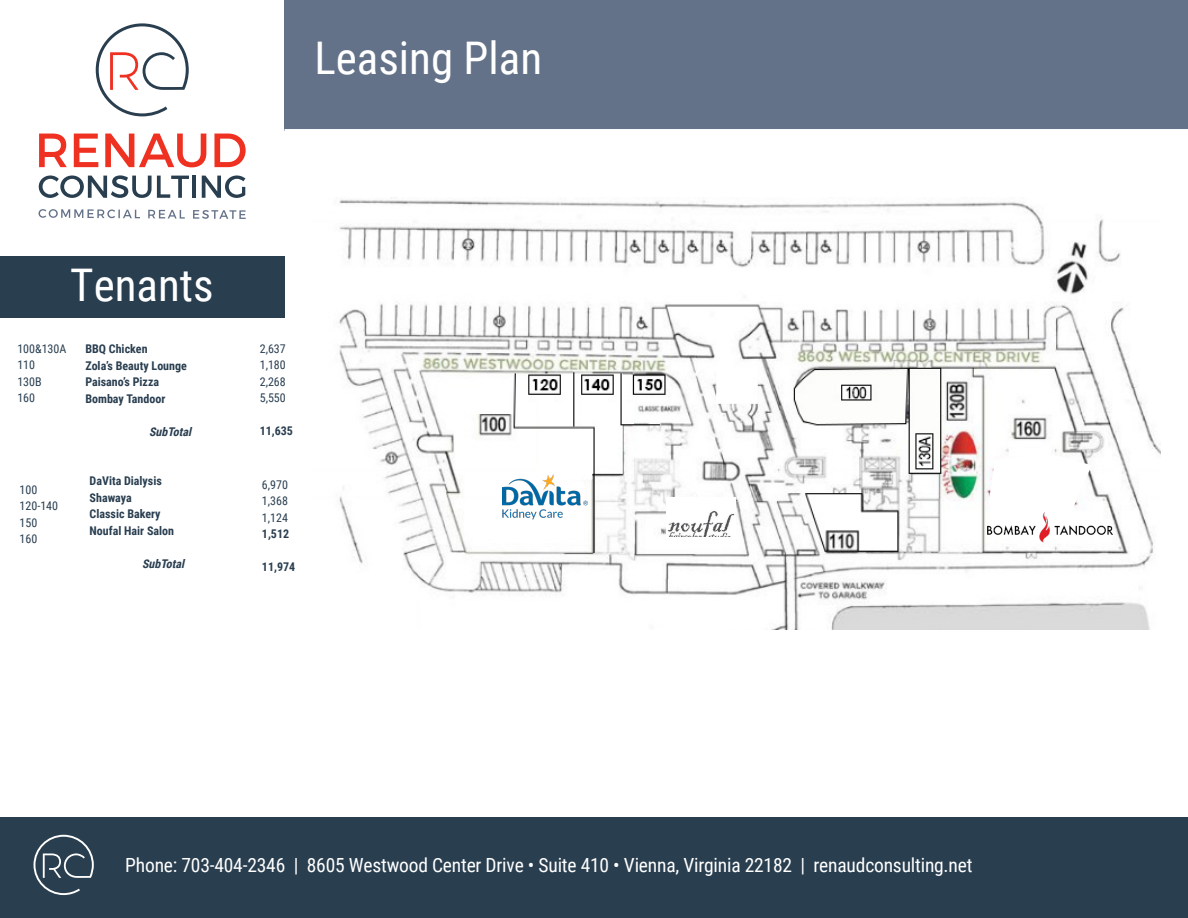
<style>
.page{position:relative;width:1188px;height:918px;background:#fff}
.page>*{position:absolute;margin:0;border:0;box-sizing:border-box;transform-origin:0 0}
.t1{font:45px "Roboto Condensed";color:#fff}
.t2{font:19.5px "Roboto Condensed";letter-spacing:-.01em;color:#fff}
.t3{font:700 12px "Roboto Condensed";color:#293e50}
.t4{font:12px "Roboto Condensed";color:#293e50}
.t5{font:700 12px "Roboto Condensed";color:#293e4f}
.t6{font:12px "Roboto Condensed";color:#293e4f}
.t7{font:italic 700 12px "Roboto Condensed";color:#293e50}
</style>
<div class="page">
<svg style="left:38px;top:209px;width:102px;height:9px"></svg>
<svg style="left:148px;top:210px;width:37px;height:9px"></svg>
<svg style="left:193px;top:210px;width:53px;height:9px"></svg>
<svg style="left:39px;top:175px;width:150px;height:23px"></svg>
<hr style="left:192px;top:176px;width:4px;height:22px;background:#293e4f">
<svg style="left:202px;top:175px;width:43px;height:23px"></svg>
<svg style="left:96px;top:23px;width:93px;height:93px"></svg>
<svg style="left:39px;top:134px;width:28px;height:33px"></svg>
<svg style="left:74px;top:134px;width:24px;height:33px"></svg>
<svg style="left:105px;top:134px;width:101px;height:33px"></svg>
<svg style="left:214px;top:134px;width:32px;height:33px"></svg>
<div style="left:284px;top:0;width:904px;height:131px;background:#647289"></div>
<div style="left:0;top:256px;width:284px;height:62px;background:#293e4f"></div>
<div style="left:0;top:818px;width:1188px;height:100px;background:#293e4f"></div>
<svg style="left:34px;top:835px;width:60px;height:60px"></svg>
<hr style="left:284px;top:129px;width:904px;height:3px;background:#fff">
<img style="left:337px;top:199px;width:824px;height:431px">
<img style="left:502px;top:475px;width:85px;height:45px">
<svg style="left:989px;top:455px;width:103px;height:58px"></svg>
<img style="left:666px;top:497px;width:70px;height:39px">
<img style="left:987px;top:513px;width:126px;height:30px">
<p class="t1" style="left:314px;top:26px;width:229px">Leasing Plan</p>
<p class="t1" style="left:70px;top:253px;width:145px">Tenants</p>
<p class="t6" style="left:17px;top:340px;width:50px">100&amp;130A</p>
<p class="t6" style="left:17px;top:356px;width:19px">110</p>
<p class="t4" style="left:17px;top:373px;width:26px">130B</p>
<p class="t4" style="left:17px;top:389px;width:19px">160</p>
<p class="t4" style="left:20px;top:481px;width:19px">100</p>
<p class="t6" style="left:20px;top:497px;width:40px">120-140</p>
<p class="t4" style="left:20px;top:514px;width:19px">150</p>
<p class="t4" style="left:20px;top:530px;width:19px">160</p>
<p class="t5" style="left:85px;top:340px;width:64px">BBQ Chicken</p>
<p class="t5" style="left:85px;top:357px;width:103px">Zola’s Beauty Lounge</p>
<p class="t3" style="left:85px;top:373px;width:75px">Paisano’s Pizza</p>
<p class="t3" style="left:85px;top:390px;width:81px">Bombay Tandoor</p>
<p class="t7" style="left:149px;top:423px;width:47px">SubTotal</p>
<p class="t3" style="left:90px;top:472px;width:74px">DaVita Dialysis</p>
<p class="t5" style="left:90px;top:489px;width:44px">Shawaya</p>
<p class="t3" style="left:90px;top:505px;width:72px">Classic Bakery</p>
<p class="t3" style="left:90px;top:522px;width:86px">Noufal Hair Salon</p>
<p class="t7" style="left:142px;top:555px;width:47px">SubTotal</p>
<p class="t6" style="left:260px;top:340px;width:28px">2,637</p>
<p class="t6" style="left:260px;top:356px;width:28px">1,180</p>
<p class="t4" style="left:260px;top:373px;width:28px">2,268</p>
<p class="t4" style="left:260px;top:389px;width:28px">5,550</p>
<p class="t3" style="left:260px;top:422px;width:35px">11,635</p>
<p class="t4" style="left:262px;top:476px;width:28px">6,970</p>
<p class="t6" style="left:262px;top:492px;width:28px">1,368</p>
<p class="t4" style="left:262px;top:509px;width:28px">1,124</p>
<p class="t3" style="left:262px;top:525px;width:29px">1,512</p>
<p class="t3" style="left:262px;top:558px;width:35px">11,974</p>
<p class="t2" style="left:125px;top:852px;width:849px">Phone: 703-404-2346 | 8605 Westwood Center Drive • Suite 410 • Vienna, Virginia 22182 | renaudconsulting.net</p>
</div>
